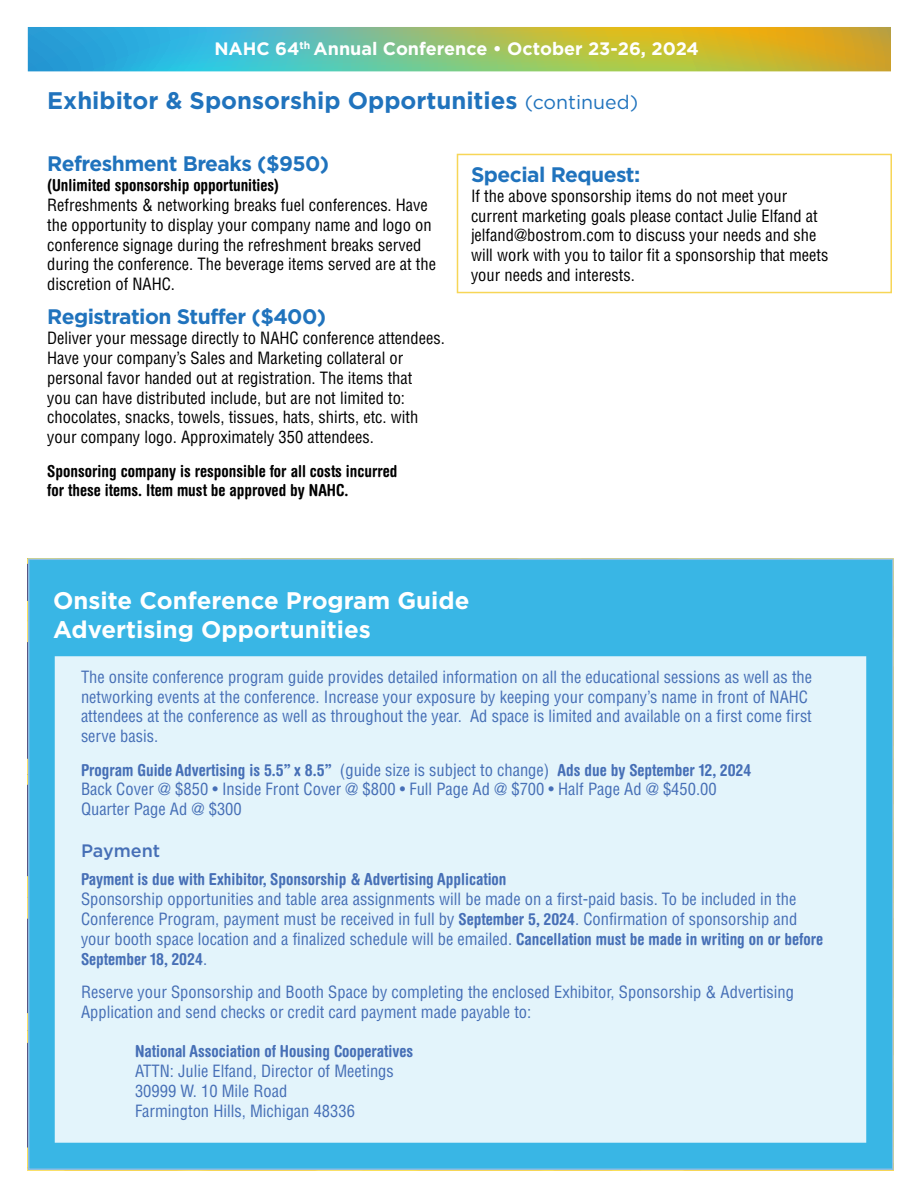
<style>
.page{position:relative;width:918px;height:1188px;background:#fff}
.page>*{position:absolute;margin:0;border:0;box-sizing:border-box;transform-origin:0 0}
.t1{font:700 24px/28.8px "Gotham HTF";color:#fff}
.t2{font:700 24px "Gotham HTF";color:#2073bd}
.t3{font:700 21px "Gotham HTF";letter-spacing:-.025em;color:#2073bd}
.t4{font:700 18px "Gotham HTF";color:#fff}
.t5{font:500 18px "Gotham HTF";color:#466fb6}
.t6{font:condensed 16.5px/19.8px "Helvetica";color:#466fb6}
.t7{font:condensed 16.5px/19.8px "Helvetica";color:#000}
.t8{font:700 condensed 16.5px "Helvetica Rounded LT Std";color:#466fb6}
.t9{font:700 condensed 16.5px/19.8px "Helvetica Rounded LT Std";color:#000}
.s1{font-weight:400;font-size:19.5px}
.s2{font-family:"Helvetica";font-weight:400}
.s3{font-family:"Helvetica Rounded LT Std";font-weight:700}
</style>
<div class="page">
<svg style="left:28px;top:27px;width:863px;height:44px;background:#87b87c"></svg>
<div style="left:28px;top:559px;width:865px;height:611px;background:#39b6e5;border:2px solid #8cbde3"></div>
<div style="left:55px;top:656px;width:811px;height:487px;background:#e3f4fb;border:2px solid #fff"></div>
<div style="left:457px;top:154px;width:435px;height:139px;border:2px solid #f7d657"></div>
<p class="t4" style="left:214px;top:38px;width:486px">NAHC 64<sup>th</sup> Annual Conference • October 23-26, 2024</p>
<h1 class="t2" style="left:47px;top:87px;width:592px">Exhibitor &amp; Sponsorship Opportunities <span class="s1">(continued)</span></h1>
<p class="t3" style="left:47px;top:152px;width:283px">Refreshment Breaks ($950)</p>
<p class="t9" style="left:47px;top:175px;width:233px">(Unlimited sponsorship opportunities)</p>
<p class="t7" style="left:47px;top:195px;width:390px">Refreshments &amp; networking breaks fuel conferences. Have the opportunity to display your company name and logo on conference signage during the refreshment breaks served during the conference. The beverage items served are at the discretion of NAHC.</p>
<p class="t3" style="left:47px;top:305px;width:281px">Registration Stuffer ($400)</p>
<p class="t7" style="left:47px;top:328px;width:399px">Deliver your message directly to NAHC conference attendees.<br>Have your company’s Sales and Marketing collateral or personal favor handed out at registration. The items that<br>you can have distributed include, but are not limited to: chocolates, snacks, towels, tissues, hats, shirts, etc. with your company logo. Approximately 350 attendees.</p>
<p class="t9" style="left:47px;top:461px;width:352px">Sponsoring company is responsible for all costs incurred for these items. Item must be approved by NAHC.</p>
<p class="t3" style="left:471px;top:162px;width:171px">Special Request:</p>
<p class="t7" style="left:471px;top:186px;width:359px">If the above sponsorship items do not meet your current marketing goals please contact Julie Elfand at jelfand@bostrom.com to discuss your needs and she will work with you to tailor fit a sponsorship that meets your needs and interests.</p>
<h1 class="t1" style="left:53px;top:585px;width:418px">Onsite Conference Program Guide<br>Advertising Opportunities</h1>
<p class="t6" style="left:81px;top:667px;width:733px">The onsite conference program guide provides detailed information on all the educational sessions as well as the networking events at the conference. Increase your exposure by keeping your company’s name in front of NAHC attendees at the conference as well as throughout the year. Ad space is limited and available on a first come first serve basis.</p>
<p class="t8" style="left:81px;top:760px;width:672px">Program Guide Advertising is 5.5” x 8.5” <span class="s2">(guide size is subject to change)</span> Ads due by September 12, 2024</p>
<p class="t6" style="left:81px;top:779px;width:637px">Back Cover @ $850 • Inside Front Cover @ $800 • Full Page Ad @ $700 • Half Page Ad @ $450.00<br>Quarter Page Ad @ $300</p>
<p class="t5" style="left:81px;top:840px;width:81px">Payment</p>
<p class="t8" style="left:81px;top:869px;width:427px">Payment is due with Exhibitor, Sponsorship &amp; Advertising Application</p>
<p class="t6" style="left:81px;top:889px;width:744px">Sponsorship opportunities and table area assignments will be made on a first-paid basis. To be included in the<br>Conference Program, payment must be received in full by <span class="s3">September 5, 2024</span>. Confirmation of sponsorship and your booth space location and a finalized schedule will be emailed. <span class="s3">Cancellation must be made in writing on or before</span></p>
<p class="t8" style="left:81px;top:949px;width:128px">September 18, 2024<span class="s2">.</span></p>
<p class="t6" style="left:81px;top:982px;width:714px">Reserve your Sponsorship and Booth Space by completing the enclosed Exhibitor, Sponsorship &amp; Advertising<br>Application and send checks or credit card payment made payable to:</p>
<p class="t8" style="left:135px;top:1041px;width:280px">National Association of Housing Cooperatives</p>
<p class="t6" style="left:135px;top:1061px;width:260px">ATTN: Julie Elfand, Director of Meetings<br>30999 W. 10 Mile Road<br>Farmington Hills, Michigan 48336</p>
</div>
